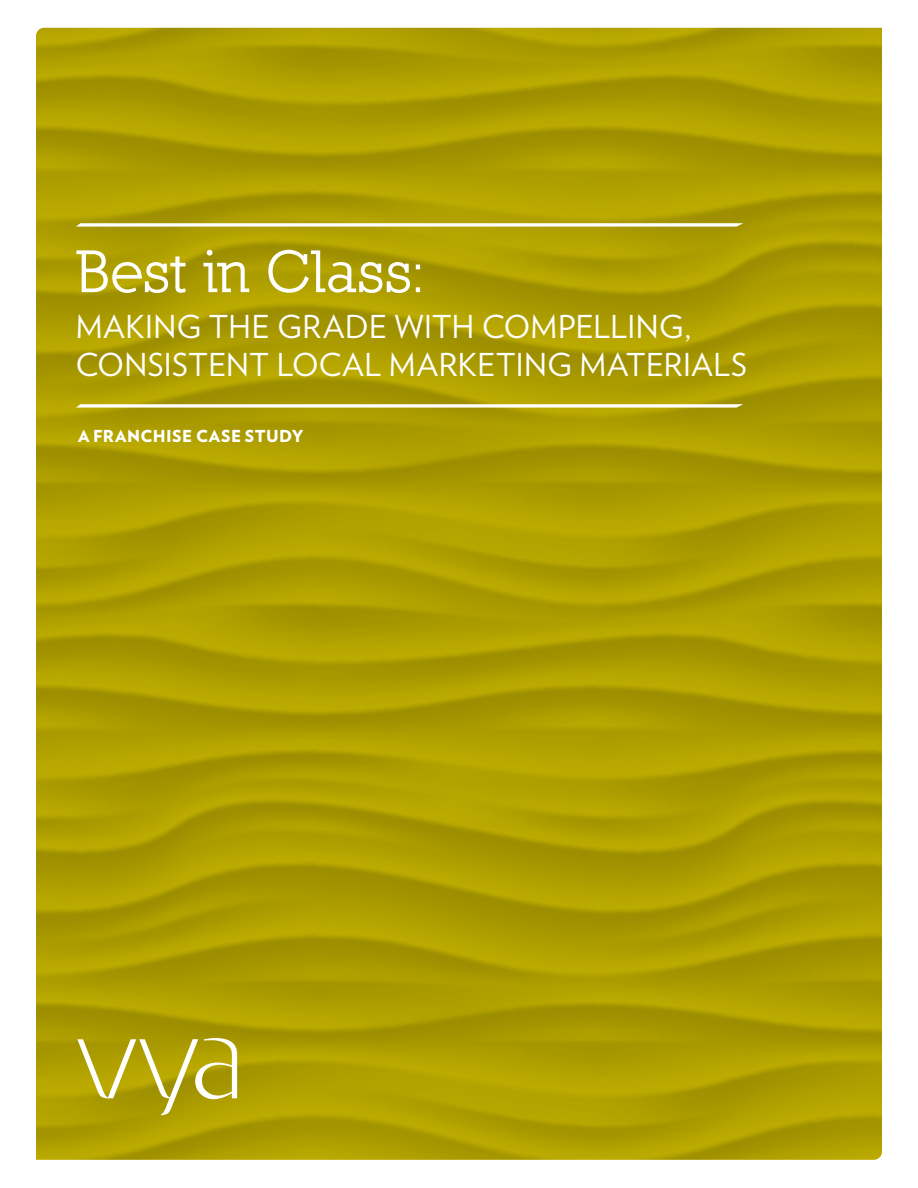
<style>
.page{position:relative;width:918px;height:1188px;background:#fff}
.page>*{position:absolute;margin:0;border:0;box-sizing:border-box;transform-origin:0 0}
.t1{font:60px "Nilland Bold 2";letter-spacing:.01em;color:#fff}
.t2{font:31.5px/37.8px "Verlag";letter-spacing:.015em;color:#fff}
.t3{font:900 16.5px "Verlag";letter-spacing:.03em;color:#fff}
</style>
<div class="page">
<img style="left:36px;top:28px;width:846px;height:1132px">
<svg style="left:77px;top:1038px;width:160px;height:77px;background:#baad2b"></svg>
<svg style="left:76px;top:223px;width:667px;height:4px"></svg>
<svg style="left:76px;top:404px;width:667px;height:4px"></svg>
<p class="t1" style="left:76px;top:236px;width:351px">Best in Class:</p>
<p class="t2" style="left:76px;top:307px;width:673px">MAKING THE GRADE WITH COMPELLING,<br>CONSISTENT LOCAL MARKETING MATERIALS</p>
<p class="t3" style="left:78px;top:422px;width:227px">A FRANCHISE CASE STUDY</p>
</div>
